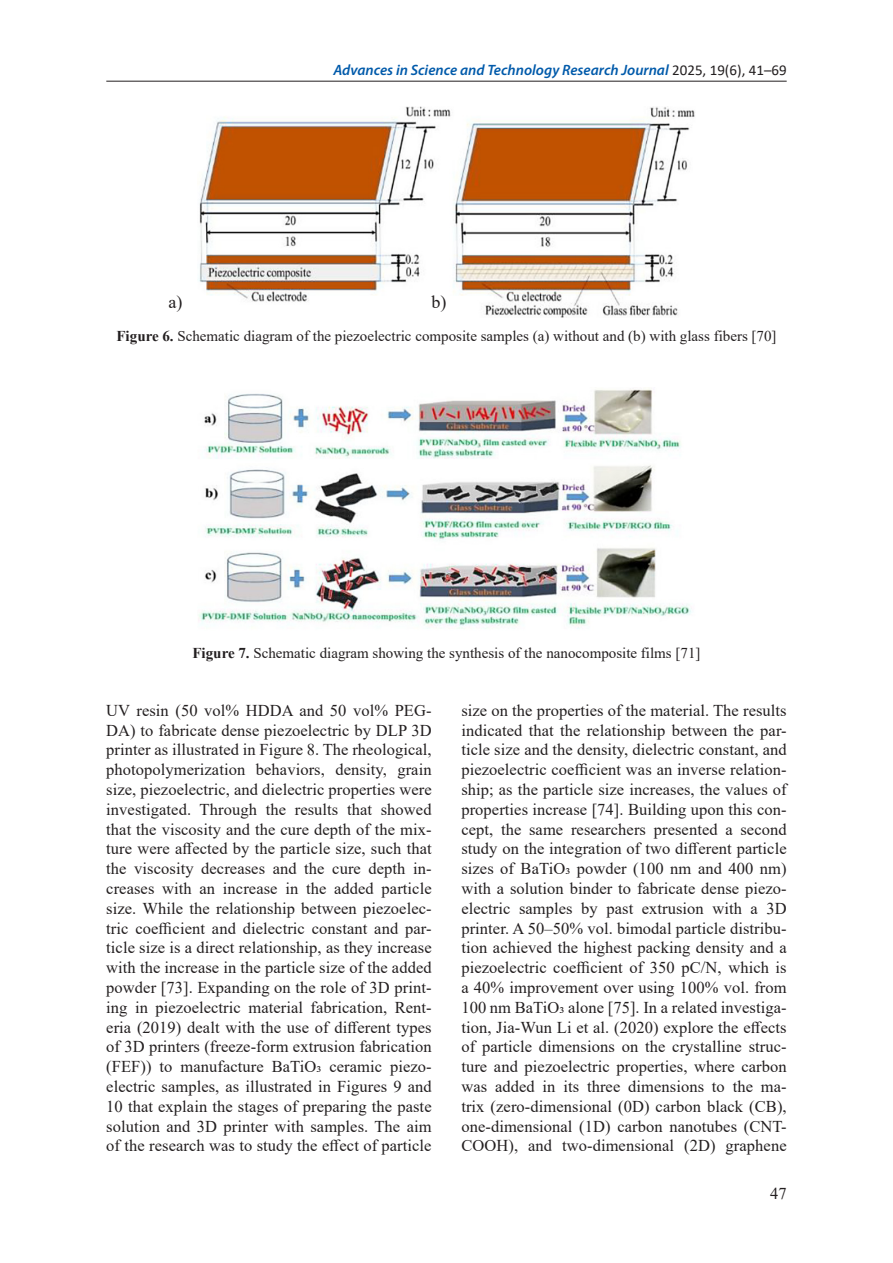
<style>
.page{position:relative;width:893px;height:1263px;background:#fff}
.page>*{position:absolute;margin:0;border:0;box-sizing:border-box;transform-origin:0 0}
.t1{font:18px "Times New Roman";color:#231f20}
.Base_Text{font:16.5px/19.8px "Times New Roman";letter-spacing:.005em;color:#231f20;text-align:justify}
.Figure{font:15px "Times New Roman";color:#231f20}
.t2{font:italic 600 15px "Myriad Pro";color:#015aaa}
.s1{font-family:"Calibri";font-weight:400;font-style:normal;color:#231f20}
.s2{font-weight:700}
</style>
<div class="page">
<hr style="left:106px;top:81px;width:681px;height:1px;background:#231f20">
<img style="left:199px;top:106px;width:496px;height:211px">
<img style="left:198px;top:389px;width:494px;height:240px">
<p class="t2" style="left:333px;top:60px;width:455px">Advances in Science and Technology Research Journal <span class="s1">2025, 19(6), 41–69</span></p>
<p class="t1" style="left:168px;top:289px;width:15px">a)</p>
<p class="t1" style="left:432px;top:289px;width:16px">b)</p>
<p class="Figure" style="left:116px;top:325px;width:662px"><span class="s2">Figure 6.</span> Schematic diagram of the piezoelectric composite samples (a) without and (b) with glass fibers [70]</p>
<p class="Figure" style="left:192px;top:642px;width:510px"><span class="s2">Figure 7.</span> Schematic diagram showing the synthesis of the nanocomposite films [71]</p>
<p class="Base_Text" style="left:106px;top:700px;width:327px">UV resin (50 vol% HDDA and 50 vol% PEG-DA) to fabricate dense piezoelectric by DLP 3D printer as illustrated in Figure 8. The rheological, photopolymerization behaviors, density, grain size, piezoelectric, and dielectric properties were investigated. Through the results that showed that the viscosity and the cure depth of the mix&shy;ture were affected by the particle size, such that the viscosity decreases and the cure depth in&shy;creases with an increase in the added particle size. While the relationship between piezoelec&shy;tric coefficient and dielectric constant and par&shy;ticle size is a direct relationship, as they increase with the increase in the particle size of the added powder [73]. Expanding on the role of 3D print&shy;ing in piezoelectric material fabrication, Rent&shy;eria (2019) dealt with the use of different types of 3D printers (freeze-form extrusion fabrication (FEF)) to manufacture BaTiO₃ ceramic piezo&shy;electric samples, as illustrated in Figures 9 and 10 that explain the stages of preparing the paste solution and 3D printer with samples. The aim of the research was to study the effect of particle</p>
<p class="Base_Text" style="left:461px;top:700px;width:327px">size on the properties of the material. The results indicated that the relationship between the par&shy;ticle size and the density, dielectric constant, and piezoelectric coefficient was an inverse relation&shy;ship; as the particle size increases, the values of properties increase [74]. Building upon this con&shy;cept, the same researchers presented a second study on the integration of two different particle sizes of BaTiO₃ powder (100 nm and 400 nm) with a solution binder to fabricate dense piezo&shy;electric samples by past extrusion with a 3D printer. A 50–50% vol. bimodal particle distribu&shy;tion achieved the highest packing density and a piezoelectric coefficient of 350 pC/N, which is a 40% improvement over using 100% vol. from 100 nm BaTiO₃ alone [75]. In a related investiga&shy;tion, Jia-Wun Li et al. (2020) explore the effects of particle dimensions on the crystalline struc&shy;ture and piezoelectric properties, where carbon was added in its three dimensions to the ma&shy;trix (zero-dimensional (0D) carbon black (CB), one-dimensional (1D) carbon nanotubes (CNT-COOH), and two-dimensional (2D) graphene</p>
<p class="Base_Text" style="left:770px;top:1183px;width:18px">47</p>
</div>
